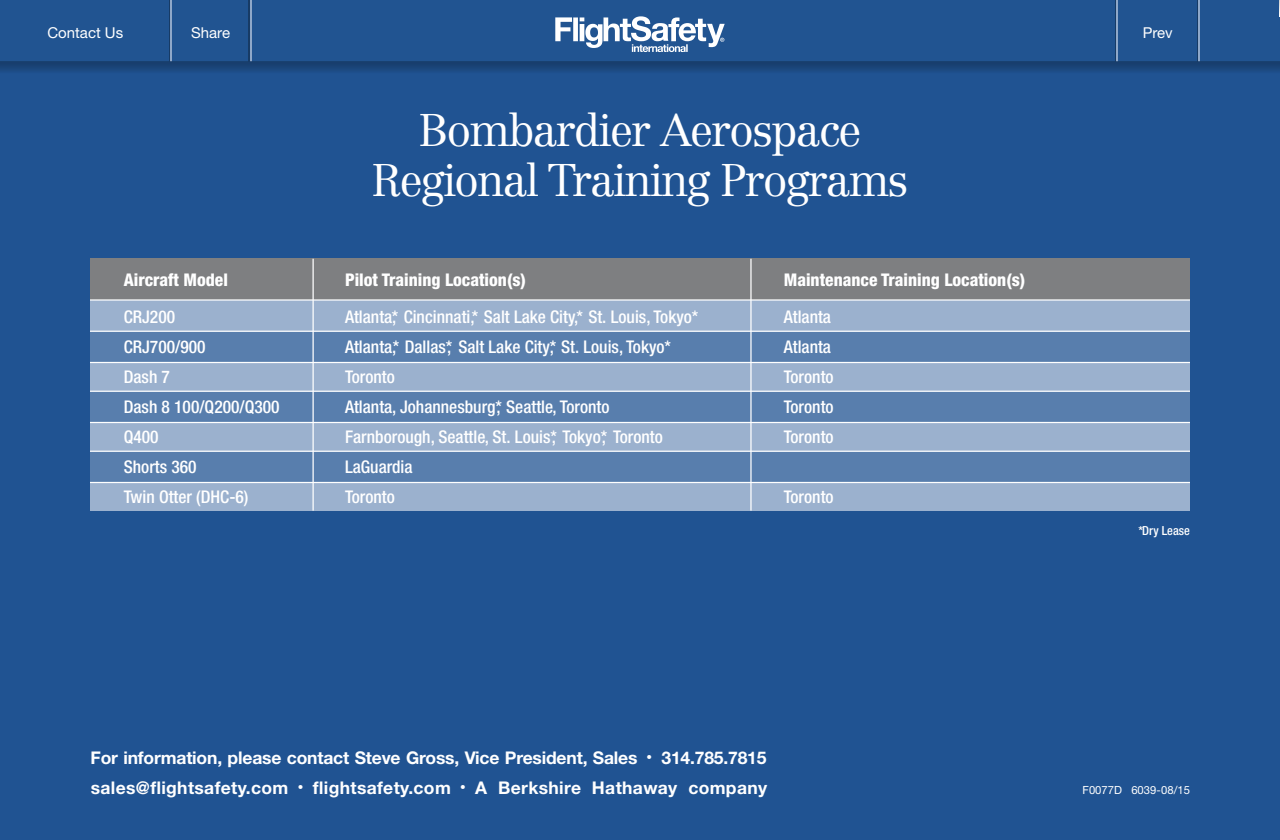
<style>
.page{position:relative;width:1280px;height:840px;background:#fff}
.page>*{position:absolute;margin:0;border:0;box-sizing:border-box;transform-origin:0 0}
.t1{font:300 45px/50px "Centennial";letter-spacing:-.045em;color:#fff;text-align:center}
.t2{font:500 condensed 17.5px "Helvetica Neue";color:#fff}
.t3{font:700 17.5px/30px "Helvetica Neue";letter-spacing:-.01em;color:#fff}
.t4{font:800 condensed 17.5px "Helvetica Neue";color:#fff}
.t5{font:15px "Helvetica Neue";color:#fff}
.t6{font:500 condensed 12.5px "Helvetica Neue";color:#fff}
.t7{font:11.25px "Helvetica Neue";color:#fff}
.s1{font-size:11.25px}
</style>
<div class="page">
<div style="left:0;top:0;width:1280px;height:62px;background:#215491"></div>
<svg style="left:555px;top:16px;width:170px;height:36px"></svg>
<svg style="left:1279px;top:1px;width:1px;height:15px"></svg>
<hr style="left:249px;top:0;width:1px;height:61px;background:#173b66">
<hr style="left:250px;top:0;width:1px;height:61px;background:#8fa8c9">
<hr style="left:1116px;top:0;width:1px;height:61px;background:#173b66">
<hr style="left:1117px;top:0;width:1px;height:61px;background:#8fa8c9">
<hr style="left:1197px;top:0;width:1px;height:61px;background:#173b66">
<hr style="left:1198px;top:0;width:2px;height:61px;background:#8fa8c9">
<hr style="left:170px;top:0;width:1px;height:61px;background:#173b66">
<hr style="left:171px;top:0;width:1px;height:61px;background:#8fa8c9">
<hr style="left:0;top:61px;width:1280px;height:1px;background:#173b66">
<div style="left:0;top:62px;width:1280px;height:778px;background:#205392"></div>
<div style="left:90px;top:292px;width:1100px;height:219px;background:#9bb1ce"></div>
<div style="left:90px;top:451px;width:1100px;height:31px;background:#587ead"></div>
<hr style="left:90px;top:451px;width:1100px;height:1px;background:#fff">
<hr style="left:90px;top:482px;width:1100px;height:1px;background:#fff">
<div style="left:90px;top:259px;width:1100px;height:41px;background:#7e7f81"></div>
<div style="left:90px;top:391px;width:1100px;height:31px;background:#587ead"></div>
<hr style="left:90px;top:391px;width:1100px;height:1px;background:#fff">
<hr style="left:90px;top:422px;width:1100px;height:1px;background:#fff">
<hr style="left:90px;top:299px;width:1100px;height:2px;background:#fff">
<div style="left:90px;top:331px;width:1100px;height:31px;background:#587ead"></div>
<hr style="left:90px;top:331px;width:1100px;height:1px;background:#fff">
<hr style="left:90px;top:362px;width:1100px;height:1px;background:#fff">
<hr style="left:312px;top:259px;width:2px;height:252px;background:#fff">
<hr style="left:750px;top:259px;width:2px;height:252px;background:#fff">
<svg style="left:0;top:62px;width:1280px;height:9px;background:#194376"></svg>
<p class="t5" style="left:47px;top:23px;width:77px">Contact Us</p>
<p class="t5" style="left:191px;top:23px;width:40px">Share</p>
<p class="t5" style="left:1143px;top:23px;width:32px">Prev</p>
<h1 class="t1" style="left:372px;top:106px;width:538px">Bombardier Aerospace<br>Regional Training Programs</h1>
<p class="t4" style="left:124px;top:269px;width:106px">Aircraft Model</p>
<p class="t4" style="left:345px;top:269px;width:183px">Pilot Training Location(s)</p>
<p class="t4" style="left:784px;top:269px;width:243px">Maintenance Training Location(s)</p>
<p class="t2" style="left:124px;top:306px;width:53px">CRJ200</p>
<p class="t2" style="left:345px;top:306px;width:355px">Atlanta,* Cincinnati,* Salt Lake City,* St. Louis, Tokyo*</p>
<p class="t2" style="left:784px;top:306px;width:49px">Atlanta</p>
<p class="t2" style="left:124px;top:336px;width:83px">CRJ700/900</p>
<p class="t2" style="left:345px;top:336px;width:328px">Atlanta,* Dallas*, Salt Lake City*, St. Louis, Tokyo*</p>
<p class="t2" style="left:784px;top:336px;width:49px">Atlanta</p>
<p class="t2" style="left:124px;top:366px;width:48px">Dash 7</p>
<p class="t2" style="left:345px;top:366px;width:51px">Toronto</p>
<p class="t2" style="left:784px;top:366px;width:51px">Toronto</p>
<p class="t2" style="left:124px;top:396px;width:157px">Dash 8 100/Q200/Q300</p>
<p class="t2" style="left:345px;top:396px;width:266px">Atlanta, Johannesburg*, Seattle, Toronto</p>
<p class="t2" style="left:784px;top:396px;width:51px">Toronto</p>
<p class="t2" style="left:124px;top:426px;width:36px">Q400</p>
<p class="t2" style="left:345px;top:426px;width:319px">Farnborough, Seattle, St. Louis*, Tokyo*, Toronto</p>
<p class="t2" style="left:784px;top:426px;width:51px">Toronto</p>
<p class="t2" style="left:124px;top:456px;width:74px">Shorts 360</p>
<p class="t2" style="left:345px;top:456px;width:69px">LaGuardia</p>
<p class="t2" style="left:124px;top:486px;width:126px">Twin Otter (DHC-6)</p>
<p class="t2" style="left:345px;top:486px;width:51px">Toronto</p>
<p class="t2" style="left:784px;top:486px;width:51px">Toronto</p>
<p class="t6" style="left:1138px;top:524px;width:53px">*Dry Lease</p>
<p class="t3" style="left:91px;top:742px;width:678px">For information, please contact Steve Gross, Vice President, Sales <span class="s1">•</span> 314.785.7815 sales@flightsafety.com <span class="s1">•</span> flightsafety.com <span class="s1">•</span> A Berkshire Hathaway company</p>
<p class="t7" style="left:1083px;top:783px;width:109px">F0077D 6039-08/15</p>
</div>
